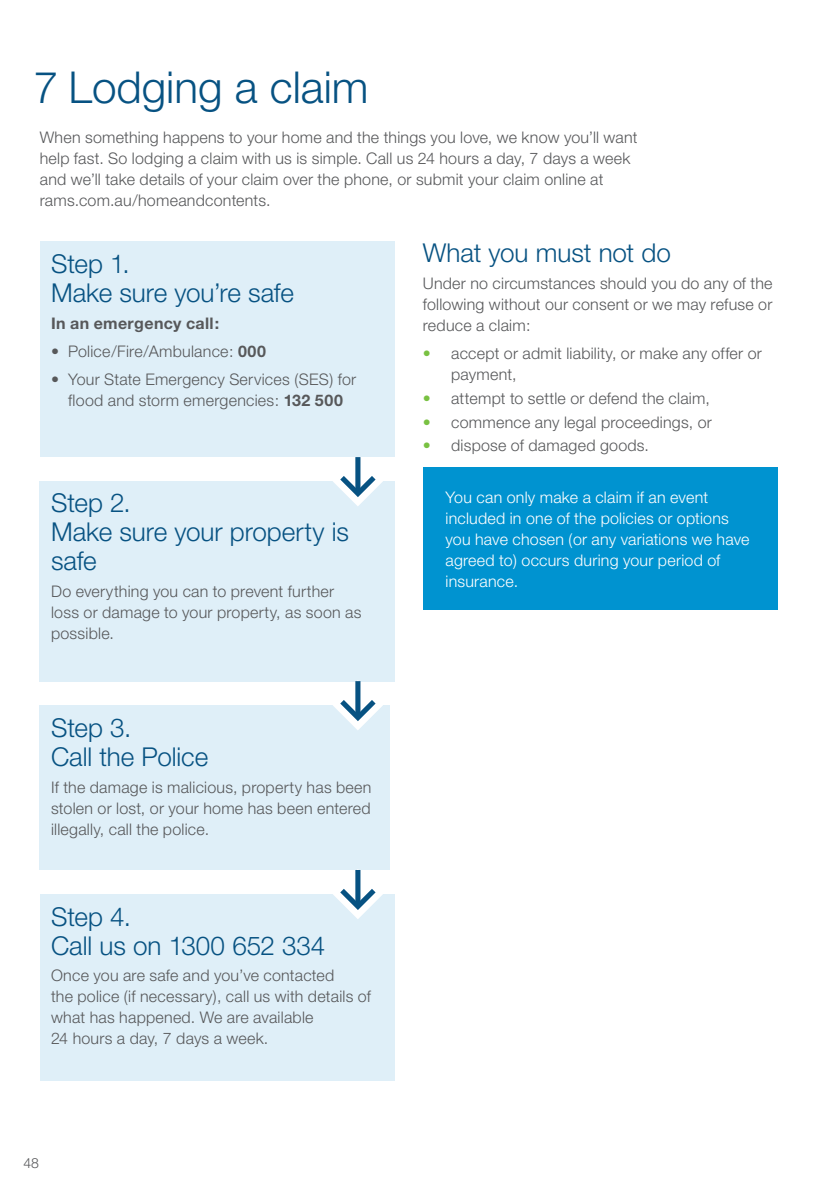
<style>
.page{position:relative;width:840px;height:1191px;background:#fff}
.page>*{position:absolute;margin:0;border:0;box-sizing:border-box;transform-origin:0 0}
.Section_Head{font:300 44px "Helvetica Neue";color:#075282}
.Intro_and_Sub_Sectio{font:300 26px/29px "Helvetica Neue";letter-spacing:-.005em;color:#075282}
.Copy_A5{font:300 16px/21px "Helvetica Neue";letter-spacing:.015em;color:#57585a}
.Subhead{font:300 16px/21px "Helvetica Neue";letter-spacing:.015em;color:#fff}
.Copy_A5-2{font:700 16px "Helvetica Neue";letter-spacing:.025em;color:#57585a}
.t1{font:300 14px "Helvetica Neue";color:#57585a}
.s1{font-weight:700}
.s2{color:#79c142}
</style>
<div class="page">
<div style="left:40px;top:705px;width:350px;height:165px;background:#dfeff8"></div>
<div style="left:40px;top:480px;width:354px;height:201px;background:#dfeff8"></div>
<div style="left:40px;top:893px;width:354px;height:187px;background:#dfeff8"></div>
<div style="left:422px;top:468px;width:355px;height:142px;background:#0093d0"></div>
<svg style="left:332px;top:457px;width:51px;height:49px"></svg>
<svg style="left:332px;top:680px;width:51px;height:50px"></svg>
<svg style="left:332px;top:869px;width:51px;height:50px"></svg>
<div style="left:40px;top:242px;width:354px;height:215px;background:#dfeff8"></div>
<p class="Section_Head" style="left:34px;top:60px;width:336px">7 Lodging a claim</p>
<p class="Copy_A5" style="left:40px;top:126px;width:599px">When something happens to your home and the things you love, we know you’ll want help fast. So lodging a claim with us is simple. Call us 24 hours a day, 7 days a week and we’ll take details of your claim over the phone, or submit your claim online at rams.com.au/homeandcontents.</p>
<p class="Intro_and_Sub_Sectio" style="left:51px;top:249px;width:244px">Step 1.<br>Make sure you’re safe</p>
<p class="Copy_A5-2" style="left:51px;top:313px;width:170px">In an emergency call:</p>
<p class="Copy_A5" style="left:51px;top:341px;width:216px">• Police/Fire/Ambulance: <span class="s1">000</span></p>
<p class="Copy_A5" style="left:51px;top:369px;width:306px;text-align:center">• Your State Emergency Services (SES) for flood and storm emergencies: <span class="s1">132 500</span></p>
<p class="Intro_and_Sub_Sectio" style="left:51px;top:488px;width:299px">Step 2.<br>Make sure your property is safe</p>
<p class="Copy_A5" style="left:51px;top:580px;width:312px">Do everything you can to prevent further loss or damage to your property, as soon as possible.</p>
<p class="Intro_and_Sub_Sectio" style="left:51px;top:712px;width:159px">Step 3.<br>Call the Police</p>
<p class="Copy_A5" style="left:51px;top:776px;width:322px;text-align:justify">If the damage is malicious, property has been stolen or lost, or your home has been entered illegally, call the police.</p>
<p class="Intro_and_Sub_Sectio" style="left:51px;top:901px;width:275px">Step 4.<br>Call us on 1300 652 334</p>
<p class="Copy_A5" style="left:51px;top:964px;width:321px">Once you are safe and you’ve contacted<br>the police (if necessary), call us with details of what has happened. We are available<br>24 hours a day, 7 days a week.</p>
<p class="t1" style="left:23px;top:1154px;width:17px">48</p>
<p class="Intro_and_Sub_Sectio" style="left:422px;top:238px;width:249px">What you must not do</p>
<p class="Copy_A5" style="left:422px;top:272px;width:351px;text-align:justify">Under no circumstances should you do any of the following without our consent or we may refuse or reduce a claim:</p>
<p class="Copy_A5" style="left:451px;top:342px;width:312px;text-indent:-28px"><span class="s2">•</span> accept or admit liability, or make any offer or payment,</p>
<p class="Copy_A5" style="left:422px;top:387px;width:288px"><span class="s2">•</span> attempt to settle or defend the claim,</p>
<p class="Copy_A5" style="left:422px;top:411px;width:290px"><span class="s2">•</span> commence any legal proceedings, or</p>
<p class="Copy_A5" style="left:422px;top:435px;width:228px"><span class="s2">•</span> dispose of damaged goods.</p>
<p class="Subhead" style="left:445px;top:487px;width:305px">You can only make a claim if an event included in one of the policies or options you have chosen (or any variations we have agreed to) occurs during your period of insurance.</p>
</div>
